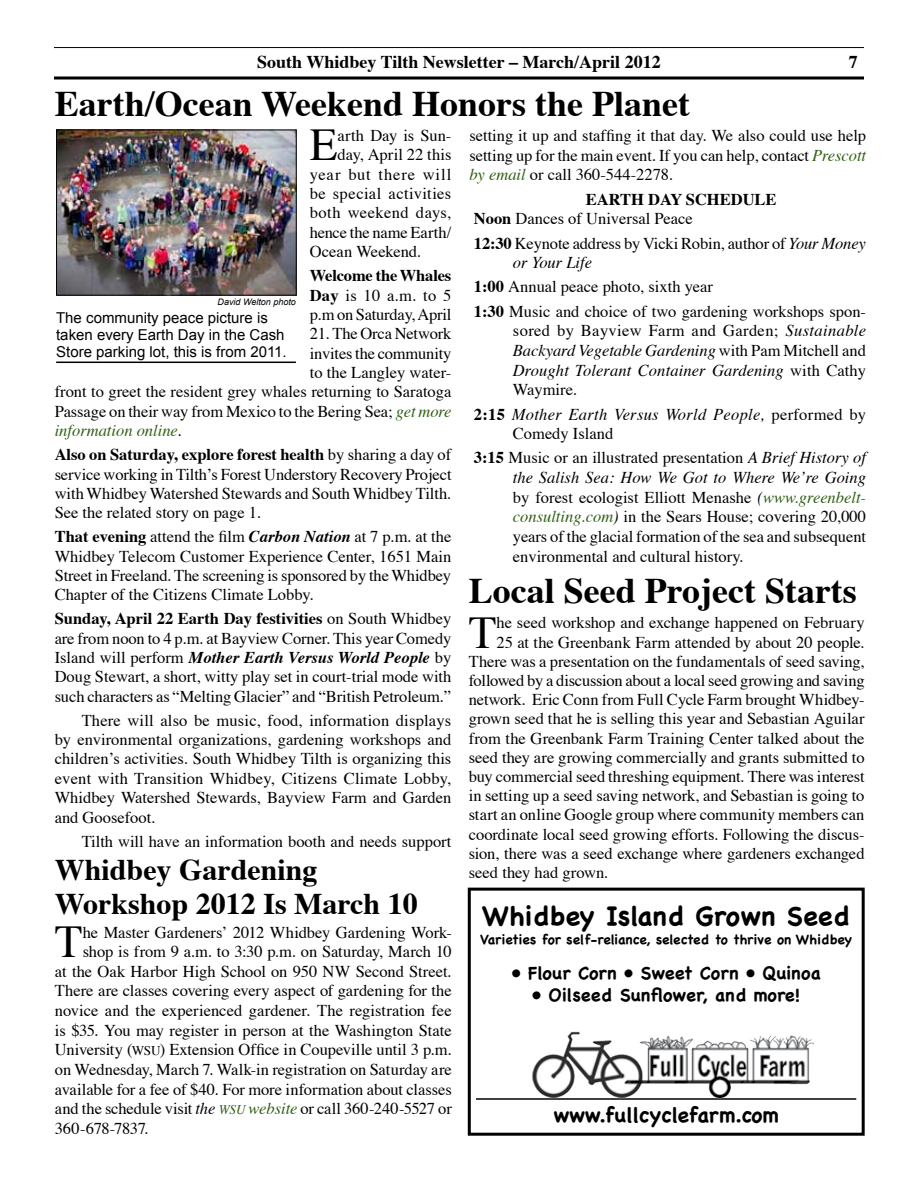
<style>
.page{position:relative;width:918px;height:1188px;background:#fff}
.page>*{position:absolute;margin:0;border:0;box-sizing:border-box;transform-origin:0 0}
.t1{font:45.45px "Times";color:#000}
.t2{font:700 36px "Times";color:#000}
.t3{font:700 30px "Times";color:#000}
.t4{font:700 27px "Chalkboard";color:#000}
.t5{font:700 21px "Chalkboard";letter-spacing:-.005em;color:#000}
.t6{font:700 18px "Chalkboard";color:#000}
.t7{font:700 18px "Times";color:#000}
.t8{font:16.5px/19.4px "Times";color:#000;text-align:justify}
.t9{font:italic 16.5px/19.6px "Times";letter-spacing:.005em;color:#000;text-align:justify}
.t10{font:16.5px "Times";letter-spacing:.025em;color:#000}
.t11{font:italic 16.5px "Times";color:#2f5f14}
.t12{font:16.5px "Times";letter-spacing:.05em;color:#000}
.t13{font:16.5px "Times";letter-spacing:.02em;color:#000}
.t14{font:16.5px "Times";letter-spacing:-.025em;color:#000}
.t15{font:15px/17.2px "Arial";color:#000}
.t16{font:700 13.5px "Chalkboard";color:#000}
.t17{font:italic 9px "Arial";color:#000}
.s1{font-style:italic;color:#2f5f14}
.s2{font-style:italic}
.s3{font-weight:700}
.s4{font-style:normal}
.s5{font-weight:700;font-style:normal}
.s6{color:#000}
.s7{font-weight:700;font-style:italic}
.s8{font-family:"Times Roman SC800"}
.s9{font-family:"Times Roman SC800";font-size:13.2px}
.s10{font-family:"Times Italic SC800";font-size:13.2px;color:#2f5f14}
</style>
<div class="page">
<div style="left:468px;top:888px;width:397px;height:248px;border:3px solid #000"></div>
<hr style="left:476px;top:1098px;width:380px;height:2px;background:#000">
<img style="left:514px;top:1031px;width:324px;height:69px">
<img style="left:58px;top:132px;width:237px;height:162px">
<div style="left:56px;top:130px;width:241px;height:166px;border:1px solid #000"></div>
<hr style="left:56px;top:362px;width:240px;height:1px;background:#000">
<hr style="left:54px;top:47px;width:810px;height:1px;background:#000">
<svg style="left:54px;top:76px;width:810px;height:4px;background:#3f3f3f"></svg>
<p class="t7" style="left:257px;top:49px;width:405px">South Whidbey Tilth Newsletter – March/April 2012</p>
<p class="t7" style="left:849px;top:49px;width:10px">7</p>
<h2 class="t2" style="left:55px;top:79px;width:637px">Earth/Ocean Weekend Honors the Planet</h2>
<h1 class="t1" style="left:310px;top:116px;width:29px">E</h1>
<p class="t8" style="left:338px;top:127px;width:115px">arth Day is Sun-</p>
<p class="t8" style="left:469px;top:127px;width:398px">setting it up and staffing it that day. We also could use help setting up for the main event. If you can help, contact <span class="s1">Prescott by email</span> or call 360-544-2278<span class="s2">.</span></p>
<p class="t8" style="left:474px;top:190px;width:234px;text-indent:112px"><span class="s3">Earth Day Schedule<br>Noon</span> Dances of Universal Peace</p>
<p class="t8" style="left:513px;top:234px;width:355px;text-indent:-39px"><span class="s3">12:30</span> Keynote address by Vicki Robin, author of <span class="s2">Your Money or Your Life</span></p>
<p class="t8" style="left:474px;top:276px;width:394px;line-height:24.2px"><span class="s3">1:00</span> Annual peace photo, sixth year<br><span class="s3">1:30</span> Music and choice of two gardening workshops spon-</p>
<p class="t9" style="left:513px;top:322px;width:355px"><span class="s4">sored by Bayview Farm and Garden;</span> Sustainable Backyard Vegetable Gardening <span class="s4">with Pam Mitchell and </span>Drought Tolerant Container Gardening <span class="s4">with Cathy Waymire.</span></p>
<p class="t9" style="left:513px;top:405px;width:355px;text-indent:-39px"><span class="s5">2:15</span> Mother Earth Versus World People, <span class="s4">performed by<br>Comedy Island</span></p>
<p class="t8" style="left:513px;top:449px;width:355px;text-indent:-39px"><span class="s3">3:15</span> Music or an illustrated presentation <span class="s2">A Brief History of the Salish Sea: How We Got to Where We’re Going </span>by forest ecologist Elliott Menashe <span class="s2">(</span><span class="s1">www.greenbelt&shy;consulting.com</span><span class="s2">)</span> in the Sears House; covering 20,000 years of the glacial formation of the sea and subsequent environmental and cultural history.</p>
<p class="t8" style="left:338px;top:146px;width:115px">day, April 22 this</p>
<p class="t12" style="left:310px;top:164px;width:143px">year but there will</p>
<p class="t10" style="left:310px;top:183px;width:143px">be special activities</p>
<p class="t13" style="left:310px;top:203px;width:143px">both weekend days,</p>
<p class="t8" style="left:310px;top:224px;width:143px">hence the name Earth/</p>
<p class="t8" style="left:310px;top:243px;width:113px">Ocean Weekend.</p>
<p class="t8" style="left:310px;top:267px;width:143px"><span class="s3">Welcome the Whales Day</span> is 10 a.m. to 5 p.m on Saturday, April</p>
<p class="t8" style="left:310px;top:325px;width:143px">21. The Orca Network</p>
<p class="t8" style="left:310px;top:344px;width:143px">invites the community</p>
<p class="t8" style="left:310px;top:364px;width:143px">to the Langley water-</p>
<p class="t8" style="left:55px;top:383px;width:398px">front to greet the resident grey whales returning to Saratoga</p>
<p class="t8" style="left:55px;top:403px;width:398px">Passage on their way from Mexico to the Bering Sea; <span class="s1">get more</span></p>
<p class="t11" style="left:55px;top:420px;width:129px">information online<span class="s6">.</span></p>
<p class="t8" style="left:55px;top:446px;width:398px"><span class="s3">Also on Saturday, explore forest health</span> by sharing a day of service working in Tilth’s Forest Understory Recovery Project with Whidbey Watershed Stewards and South Whidbey Tilth.<br>See the related story on page 1.</p>
<p class="t8" style="left:55px;top:528px;width:398px"><span class="s3">That evening</span> attend the film <span class="s7">Carbon Nation</span> at 7 p.m. at the Whidbey Telecom Customer Experience Center, 1651 Main Street in Freeland. The screening is sponsored by the Whidbey Chapter of the Citizens Climate Lobby.</p>
<p class="t8" style="left:55px;top:610px;width:398px"><span class="s3">Sunday, April 22 Earth Day festivities</span> on South Whidbey are from noon to 4 p.m. at Bayview Corner. This year Comedy Island will perform <span class="s7">Mother Earth Versus World People</span> by Doug Stewart, a short, witty play set in court-trial mode with such characters as “Melting Glacier” and “British Petroleum.”</p>
<p class="t8" style="left:55px;top:711px;width:398px;text-indent:27px">There will also be music, food, information displays by environmental organizations, gardening workshops and children’s activities. South Whidbey Tilth is organizing this event with Transition Whidbey, Citizens Climate Lobby, Whidbey Watershed Stewards, Bayview Farm and Garden and Goosefoot.</p>
<p class="t8" style="left:82px;top:832px;width:371px">Tilth will have an information booth and needs support</p>
<p class="t17" style="left:218px;top:296px;width:80px">David Welton photo</p>
<p class="t15" style="left:56px;top:309px;width:232px">The community peace picture is taken every Earth Day in the Cash<br>Store parking lot, this is from 2011.</p>
<h2 class="t2" style="left:469px;top:567px;width:390px">Local Seed Project Starts</h2>
<h1 class="t1" style="left:469px;top:604px;width:29px">T</h1>
<p class="t8" style="left:469px;top:614px;width:397px;text-align:right">he seed workshop and exchange happened on February<br>25 at the Greenbank Farm attended by about 20 people.<br>There was a presentation on the fundamentals of seed saving, followed by a discussion about a local seed growing and saving network. Eric Conn from Full Cycle Farm brought Whidbey&shy;grown seed that he is selling this year and Sebastian Aguilar from the Greenbank Farm Training Center talked about the seed they are growing commercially and grants submitted to buy commercial seed threshing equipment. There was interest in setting up a seed saving network, and Sebastian is going to start an online Google group where community members can coordinate local seed growing efforts. Following the discus&shy;sion, there was a seed exchange where gardeners exchanged</p>
<h3 class="t3" style="left:55px;top:850px;width:264px">Whidbey Gardening</h3>
<p class="t8" style="left:469px;top:864px;width:141px">seed they had grown.</p>
<h3 class="t3" style="left:55px;top:883px;width:364px">Workshop 2012 Is March 10</h3>
<h1 class="t1" style="left:55px;top:913px;width:29px">T</h1>
<p class="t8" style="left:83px;top:923px;width:371px">he Master Gardeners’ 2012 Whidbey Gardening Work-</p>
<h3 class="t4" style="left:482px;top:900px;width:369px">Whidbey Island Grown Seed</h3>
<p class="t16" style="left:480px;top:931px;width:373px">Varieties for self-reliance, selected to thrive on Whidbey</p>
<p class="t6" style="left:512px;top:962px;width:311px">• Flour Corn • Sweet Corn • Quinoa</p>
<p class="t6" style="left:532px;top:984px;width:269px">• Oilseed Sunflower, and more!</p>
<p class="t8" style="left:83px;top:943px;width:370px">shop is from 9 a.m. to 3:30 p.m. on Saturday, March 10</p>
<p class="t8" style="left:55px;top:962px;width:398px">at the Oak Harbor High School on 950 NW Second Street.</p>
<p class="t8" style="left:55px;top:982px;width:398px">There are classes covering every aspect of gardening for the</p>
<p class="t8" style="left:55px;top:1002px;width:398px">novice and the experienced gardener. The registration fee</p>
<p class="t8" style="left:55px;top:1021px;width:398px">is $35. You may register in person at the Washington State</p>
<p class="t8" style="left:55px;top:1041px;width:398px">University <span class="s8">(</span><span class="s9">WSU</span><span class="s8">)</span> Extension Office in Coupeville until 3 p.m.</p>
<p class="t8" style="left:55px;top:1061px;width:398px">on Wednesday, March 7. Walk-in registration on Saturday are</p>
<p class="t8" style="left:55px;top:1080px;width:398px">available for a fee of $40. For more information about classes</p>
<p class="t8" style="left:55px;top:1100px;width:398px">and the schedule visit <span class="s2">the</span> <span class="s10">WSU</span> <span class="s1">website</span> or call 360-240-5527 or</p>
<p class="t14" style="left:55px;top:1118px;width:95px">360-678-7837.</p>
<p class="t5" style="left:553px;top:1103px;width:227px">www.fullcyclefarm.com</p>
</div>
